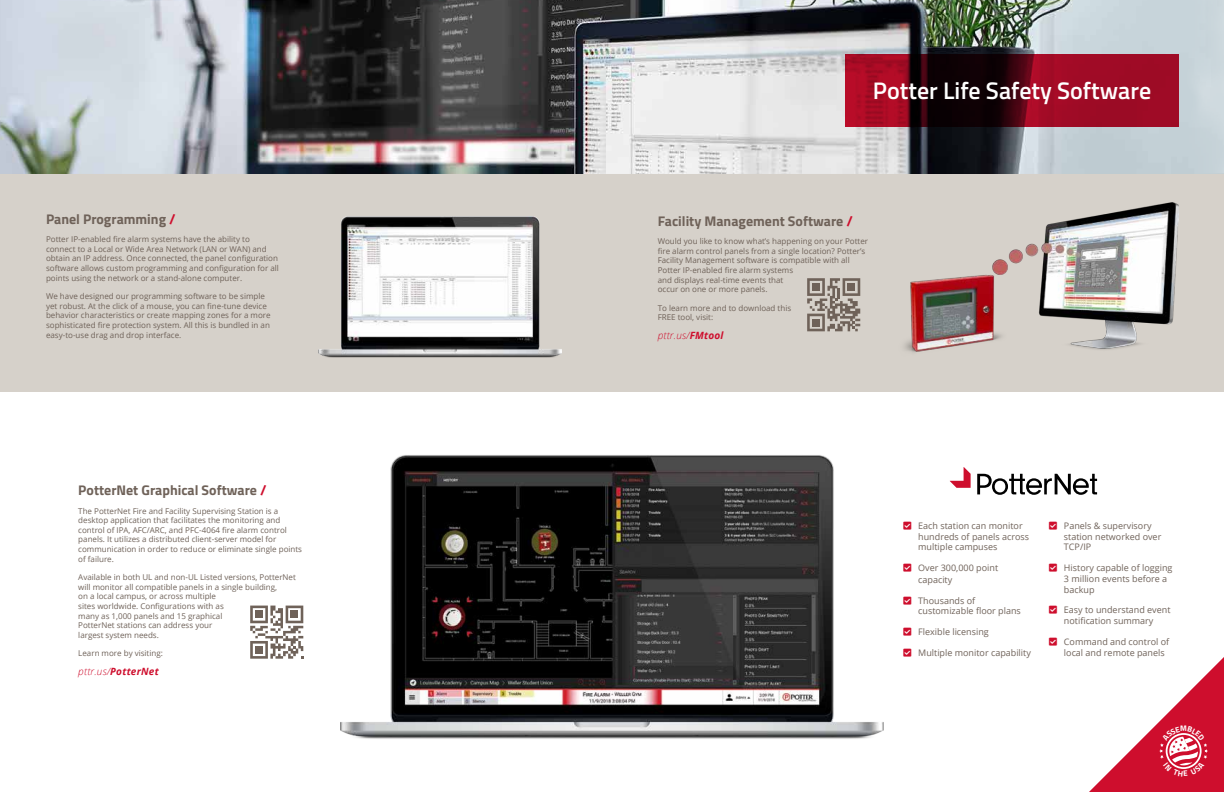
<style>
.page{position:relative;width:1224px;height:792px;background:#fff}
.page>*{position:absolute;margin:0;border:0;box-sizing:border-box;transform-origin:0 0}
.t1{font:600 24px "Titillium";color:#fff}
.t2{font:700 14px "Titillium";color:#6f6259}
.t3{font:italic 700 10px "Open Sans";letter-spacing:.02em;color:#ce0e2d}
.t4{font:italic 300 10px "Open Sans";letter-spacing:.02em;color:#ce0e2d}
.t5{font:9px/10.8px "Open Sans";color:#6f6259}
.t6{font:8px/9.6px "Open Sans";color:#6f6259}
.s1{color:#ce0e2d}
.s2{font-weight:300}
.s3{font-weight:700}
</style>
<div class="page">
<div style="left:0;top:173px;width:1224px;height:219px;background:#d6d1ca"></div>
<img style="left:319px;top:216px;width:242px;height:141px">
<img style="left:341px;top:455px;width:542px;height:284px">
<img style="left:904px;top:202px;width:275px;height:151px">
<img style="left:0;top:0;width:1224px;height:173px">
<svg style="left:807px;top:278px;width:53px;height:53px"></svg>
<div style="left:812px;top:283px;width:8px;height:8px;background:#6f6259"></div>
<div style="left:848px;top:283px;width:7px;height:8px;background:#6f6259"></div>
<div style="left:812px;top:319px;width:8px;height:7px;background:#6f6259"></div>
<svg style="left:250px;top:606px;width:53px;height:53px"></svg>
<svg style="left:846px;top:54px;width:333px;height:72px;background:#72071a"></svg>
<svg style="left:950px;top:467px;width:21px;height:21px"></svg>
<svg style="left:977px;top:474px;width:120px;height:21px"></svg>
<svg style="left:1089px;top:657px;width:135px;height:135px"></svg>
<h2 class="t2" style="left:46px;top:208px;width:131px">Panel Programming <span class="s1">/</span></h2>
<p class="t6" style="left:46px;top:234px;width:234px">Potter IP-enabled fire alarm systems have the ability to connect to a Local or Wide Area Network (LAN or WAN) and obtain an IP address. Once connected, the panel configuration software allows custom programming and configuration for all points using the network or a stand-alone computer.</p>
<p class="t6" style="left:46px;top:291px;width:226px">We have designed our programming software to be simple yet robust. At the click of a mouse, you can fine-tune device behavior characteristics or create mapping zones for a more sophisticated fire protection system. All this is bundled in an easy-to-use drag and drop interface.</p>
<h2 class="t2" style="left:78px;top:479px;width:190px">PotterNet Graphical Software <span class="s1">/</span></h2>
<p class="t6" style="left:78px;top:506px;width:225px">The PotterNet Fire and Facility Supervising Station is a desktop application that facilitates the monitoring and control of IPA, AFC/ARC, and PFC-4064 fire alarm control panels. It utilizes a distributed client-server model for communication in order to reduce or eliminate single points of failure.</p>
<p class="t6" style="left:78px;top:572px;width:219px">Available in both UL and non-UL Listed versions, PotterNet will monitor all compatible panels in a single building,<br>on a local campus, or across multiple<br>sites worldwide. Configurations with as<br>many as 1,000 panels and 15 graphical<br>PotterNet stations can address your<br>largest system needs.</p>
<p class="t6" style="left:78px;top:649px;width:86px">Learn more by visiting:</p>
<p class="t3" style="left:78px;top:664px;width:82px"><span class="s2">pttr.us/</span>PotterNet</p>
<h1 class="t1" style="left:873px;top:73px;width:280px">Potter Life Safety Software</h1>
<h2 class="t2" style="left:658px;top:210px;width:197px">Facility Management Software <span class="s1">/</span></h2>
<p class="t6" style="left:658px;top:236px;width:212px">Would you like to know what’s happening on your Potter fire alarm control panels from a single location? Potter’s Facility Management software is compatible with all Potter IP-enabled fire alarm systems<br>and displays real-time events that<br>occur on one or more panels.</p>
<p class="t6" style="left:658px;top:303px;width:135px">To learn more and to download this<br>FREE tool, visit:</p>
<p class="t4" style="left:658px;top:329px;width:67px">pttr.us/<span class="s3">FMtool</span></p>
<p class="t5" style="left:918px;top:520px;width:112px">Each station can monitor hundreds of panels across multiple campuses</p>
<p class="t5" style="left:918px;top:562px;width:81px;line-height:11.9px">Over 300,000 point capacity</p>
<p class="t5" style="left:918px;top:595px;width:104px">Thousands of customizable floor plans</p>
<p class="t5" style="left:918px;top:626px;width:72px">Flexible licensing</p>
<p class="t5" style="left:918px;top:647px;width:114px">Multiple monitor capability</p>
<p class="t5" style="left:1064px;top:520px;width:99px">Panels &amp; supervisory station networked over<br>TCP/IP</p>
<p class="t5" style="left:1064px;top:562px;width:110px">History capable of logging<br>3 million events before a backup</p>
<p class="t5" style="left:1064px;top:604px;width:108px">Easy to understand event notification summary</p>
<p class="t5" style="left:1064px;top:636px;width:107px">Command and control of local and remote panels</p>
</div>
